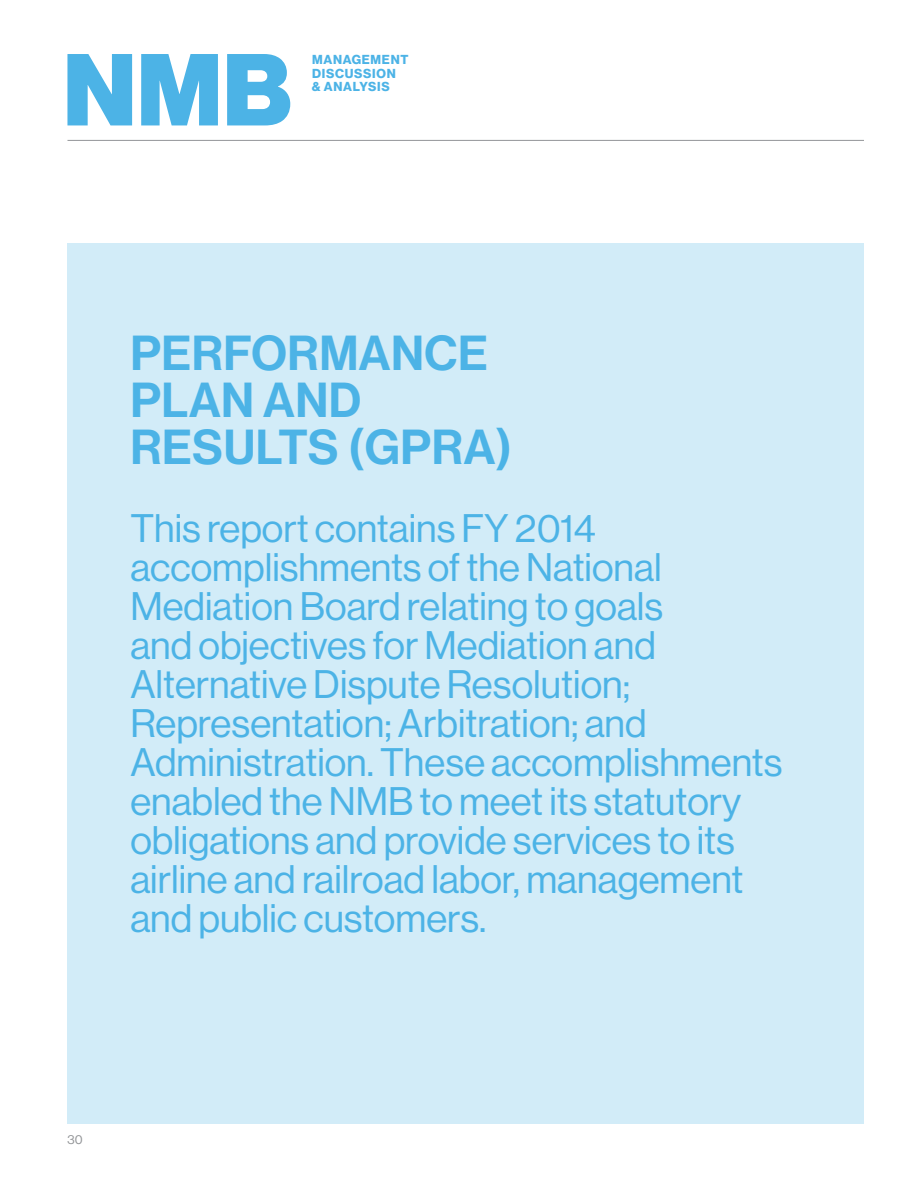
<style>
.page{position:relative;width:918px;height:1188px;background:#fff}
.page>*{position:absolute;margin:0;border:0;box-sizing:border-box;transform-origin:0 0}
.t1{font:900 99.9px "Haas Grot Disp 95";color:#4cb3e6}
.t2{font:500 48.15px/47.1px "Haas Grot Disp 65";letter-spacing:.01em;color:#4cb3e6}
.t3{font:39px/39px "Haas Grot Disp 55 Roman";color:#4cb3e6}
.t4{font:700 12.75px/13.5px "Haas Grot Disp 75";letter-spacing:.055em;color:#4cb3e6}
.t5{font:12.75px "Haas Grot Disp 55 Roman";color:#939598}
</style>
<div class="page">
<hr style="left:68px;top:140px;width:796px;height:1px;background:#939598">
<div style="left:68px;top:243px;width:796px;height:880px;background:#d2ecf8"></div>
<h1 class="t1" style="left:63px;top:32px;width:230px">NMB</h1>
<p class="t4" style="left:312px;top:53px;width:98px">MANAGEMENT<br>DISCUSSION<br>&amp; ANALYSIS</p>
<p class="t2" style="left:130px;top:330px;width:384px">PERFORMANCE<br>PLAN AND<br>RESULTS (GPRA)</p>
<p class="t3" style="left:130px;top:509px;width:654px">This report contains FY 2014 accomplishments of the National Mediation Board relating to goals<br>and objectives for Mediation and Alternative Dispute Resolution; Representation; Arbitration; and Administration. These accomplishments enabled the NMB to meet its statutory obligations and provide services to its airline and railroad labor, management and public customers.</p>
<p class="t5" style="left:68px;top:1133px;width:17px">30</p>
</div>
